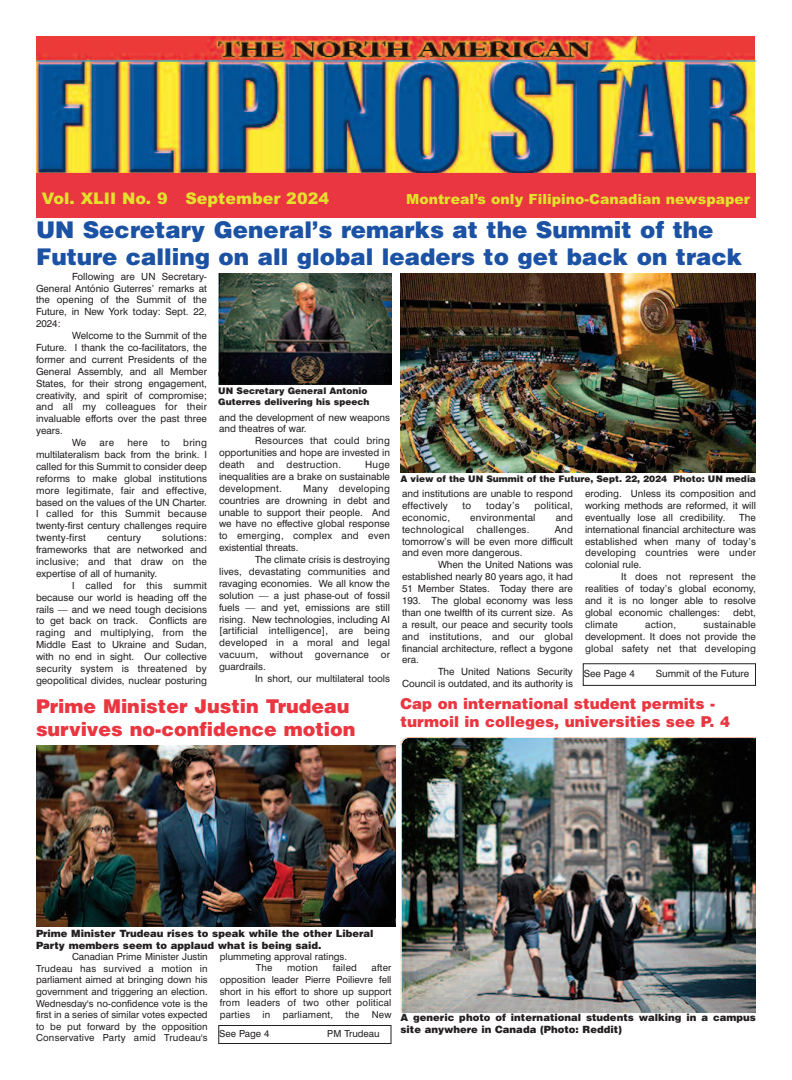
<style>
.page{position:relative;width:792px;height:1080px;background:#fff}
.page>*{position:absolute;margin:0;border:0;box-sizing:border-box;transform-origin:0 0}
.t1{font:23px/27.6px "Switzerland Black Plain";color:#1c52a4}
.t2{font:19px/22.8px "Switzerland Black Plain";color:#e93640}
.t3{font:900 16px "Arial";color:#e4e12d}
.t4{font:15px/18px "Switzerland Black Plain";color:#e93640}
.t5{font:900 14px "Arial";color:#e4e12d}
.t6{font:10px/12px "Switzerland Black Plain";color:#231f20}
.t7{font:9.9px/11.9px "Swiss 721 BT";color:#231f20;text-align:justify}
.t8{font:9.9px "Swiss 721 BT";letter-spacing:.02em;color:#231f20}
.t9{font:9.7px/11.7px "Swiss 721 BT";letter-spacing:.02em;color:#231f20;text-align:justify}
.t10{font:9.7px/11.6px "Swiss 721 BT";color:#231f20}
.t11{font:9px/10.8px "Switzerland Black Plain";color:#231f20}
</style>
<div class="page">
<img style="left:36px;top:36px;width:719px;height:137px">
<div style="left:36px;top:173px;width:720px;height:45px;background:#e93640"></div>
<hr style="left:36px;top:60px;width:720px;height:2px;background:#00aeef">
<img style="left:400px;top:737px;width:356px;height:275px">
<img style="left:218px;top:273px;width:173px;height:111px">
<img style="left:400px;top:274px;width:356px;height:198px">
<div style="left:583px;top:663px;width:173px;height:23px;border:1px solid #231f20"></div>
<img style="left:36px;top:746px;width:360px;height:181px">
<div style="left:218px;top:1025px;width:174px;height:19px;border:1px solid #231f20"></div>
<h3 class="t3" style="left:42px;top:189px;width:289px">Vol. XLII No. 9 September 2024</h3>
<h3 class="t5" style="left:406px;top:191px;width:345px">Montreal’s only Filipino-Canadian newspaper</h3>
<h1 class="t1" style="left:36px;top:216px;width:708px">UN Secretary General’s remarks at the Summit of the<br>Future calling on all global leaders to get back on track</h1>
<p class="t7" style="left:36px;top:270px;width:173px;text-indent:36px">Following are UN Secretary-General António Guterres’ remarks at the opening of the Summit of the Future, in New York today: Sept. 22, 2024:</p>
<p class="t7" style="left:72px;top:330px;width:137px">Welcome to the Summit of the</p>
<p class="t7" style="left:36px;top:342px;width:173px">Future. I thank the co-facilitators, the</p>
<p class="t7" style="left:36px;top:354px;width:173px">former and current Presidents of the</p>
<p class="t7" style="left:36px;top:365px;width:172px">General Assembly, and all Member</p>
<p class="t7" style="left:36px;top:377px;width:173px">States, for their strong engagement,</p>
<p class="t7" style="left:36px;top:389px;width:172px">creativity, and spirit of compromise;</p>
<p class="t8" style="left:36px;top:401px;width:173px">and all my colleagues for their</p>
<p class="t7" style="left:36px;top:413px;width:173px">invaluable efforts over the past three</p>
<p class="t7" style="left:36px;top:425px;width:28px">years.</p>
<p class="t7" style="left:72px;top:437px;width:16px">We</p>
<p class="t7" style="left:100px;top:437px;width:16px">are</p>
<p class="t7" style="left:127px;top:437px;width:22px">here</p>
<p class="t7" style="left:161px;top:437px;width:10px">to</p>
<p class="t7" style="left:36px;top:437px;width:173px;text-indent:147px">bring multilateralism back from the brink. I called for this Summit to consider deep reforms to make global institutions more legitimate, fair and effective, based on the values of the UN Charter.<br>I called for this Summit because twenty-first century challenges require twenty-first</p>
<p class="t7" style="left:36px;top:532px;width:173px;text-indent:126px">solutions: frameworks that are networked and inclusive; and that draw on the expertise of all of humanity.</p>
<p class="t7" style="left:36px;top:579px;width:173px;text-indent:36px">I called for this summit because our world is heading off the rails — and we need tough decisions to get back on track. Conflicts are raging and multiplying, from the Middle East to Ukraine and Sudan, with no end in sight. Our collective security system is threatened by geopolitical divides, nuclear posturing</p>
<p class="t8" style="left:107px;top:532px;width:36px">century</p>
<p class="t11" style="left:218px;top:386px;width:153px">UN Secretary General Antonio<br>Guterres delivering his speech</p>
<p class="t7" style="left:219px;top:411px;width:172px">and the development of new weapons and theatres of war.</p>
<p class="t7" style="left:219px;top:435px;width:172px;text-indent:36px">Resources that could bring opportunities and hope are invested in death and destruction.</p>
<p class="t7" style="left:219px;top:459px;width:173px;text-indent:146px">Huge inequalities are a brake on sustainable development.</p>
<p class="t7" style="left:219px;top:482px;width:173px;text-indent:84px">Many developing countries are drowning in debt and unable to support their people. And we have no effective global response to emerging, complex and even existential threats.</p>
<p class="t7" style="left:219px;top:554px;width:173px;text-indent:36px">The climate crisis is destroying lives, devastating communities and ravaging economies. We all know the solution — a just phase-out of fossil fuels — and yet, emissions are still rising. New technologies, including AI [artificial intelligence], are being developed in a moral and legal vacuum, without governance or guardrails.</p>
<p class="t7" style="left:255px;top:673px;width:136px">In short, our multilateral tools</p>
<p class="t11" style="left:400px;top:473px;width:357px">A view of the UN Summit of the Future, Sept. 22, 2024 Photo: UN media</p>
<p class="t7" style="left:402px;top:488px;width:172px">and institutions are unable to respond effectively</p>
<p class="t7" style="left:463px;top:500px;width:10px">to</p>
<p class="t7" style="left:486px;top:500px;width:35px">today’s</p>
<p class="t8" style="left:534px;top:500px;width:40px">political,</p>
<p class="t8" style="left:402px;top:512px;width:50px">economic,</p>
<p class="t8" style="left:470px;top:512px;width:67px">environmental</p>
<p class="t7" style="left:556px;top:511px;width:19px">and</p>
<p class="t8" style="left:402px;top:523px;width:63px">technological</p>
<p class="t8" style="left:477px;top:523px;width:54px">challenges.</p>
<p class="t7" style="left:402px;top:523px;width:172px;text-indent:153px">And tomorrow’s will be even more difficult and even more dangerous.</p>
<p class="t7" style="left:402px;top:559px;width:173px;text-indent:36px">When the United Nations was established nearly 80 years ago, it had 51 Member States. Today there are 193. The global economy was less than one twelfth of its current size. As a result, our peace and security tools and institutions, and our global financial architecture, reflect a bygone era.</p>
<p class="t7" style="left:402px;top:666px;width:173px;text-align:right">The United Nations Security<br>Council is outdated, and its authority is</p>
<p class="t7" style="left:585px;top:488px;width:172px">eroding. Unless its composition and working methods are reformed, it will eventually lose all credibility.</p>
<p class="t7" style="left:585px;top:511px;width:173px;text-indent:154px">The international financial architecture was established when many of today’s developing countries were under colonial rule.</p>
<p class="t7" style="left:585px;top:571px;width:173px;text-indent:36px">It does not represent the realities of today’s global economy, and it is no longer able to resolve global economic challenges:</p>
<p class="t7" style="left:733px;top:607px;width:24px">debt,</p>
<p class="t8" style="left:585px;top:619px;width:35px">climate</p>
<p class="t7" style="left:645px;top:618px;width:32px">action,</p>
<p class="t7" style="left:585px;top:618px;width:173px;text-indent:118px">sustainable development. It does not provide the global safety net that developing</p>
<p class="t7" style="left:584px;top:668px;width:53px">See Page 4</p>
<p class="t7" style="left:656px;top:668px;width:95px">Summit of the Future</p>
<h2 class="t2" style="left:36px;top:695px;width:321px">Prime Minister Justin Trudeau survives no-confidence motion</h2>
<h3 class="t4" style="left:400px;top:695px;width:331px">Cap on international student permits - turmoil in colleges, universities see P. 4</h3>
<p class="t6" style="left:36px;top:927px;width:339px">Prime Minister Trudeau rises to speak while the other Liberal<br>Party members seem to applaud what is being said.</p>
<p class="t9" style="left:36px;top:951px;width:173px;text-indent:36px">Canadian Prime Minister Justin Trudeau has survived a motion in parliament aimed at bringing down his government and triggering an election.<br>Wednesday's no-confidence vote is the first in a series of similar votes expected to be put forward by the opposition Conservative Party amid Trudeau's</p>
<p class="t10" style="left:256px;top:951px;width:93px;text-indent:-36px">plummeting approval ratings.<br>The</p>
<p class="t9" style="left:220px;top:962px;width:173px;text-indent:152px">after opposition leader Pierre Poilievre fell short in his effort to shore up support from leaders of two other political parties</p>
<p class="t9" style="left:287px;top:962px;width:33px">motion</p>
<p class="t9" style="left:333px;top:962px;width:26px">failed</p>
<p class="t9" style="left:263px;top:1009px;width:9px">in</p>
<p class="t9" style="left:283px;top:1009px;width:52px">parliament,</p>
<p class="t9" style="left:345px;top:1009px;width:15px">the</p>
<p class="t9" style="left:372px;top:1009px;width:21px">New</p>
<p class="t9" style="left:219px;top:1028px;width:52px">See Page 4</p>
<p class="t10" style="left:327px;top:1028px;width:54px">PM Trudeau</p>
<p class="t6" style="left:400px;top:1011px;width:357px">A generic photo of international students walking in a campus site anywhere in Canada (Photo: Reddit)</p>
</div>
